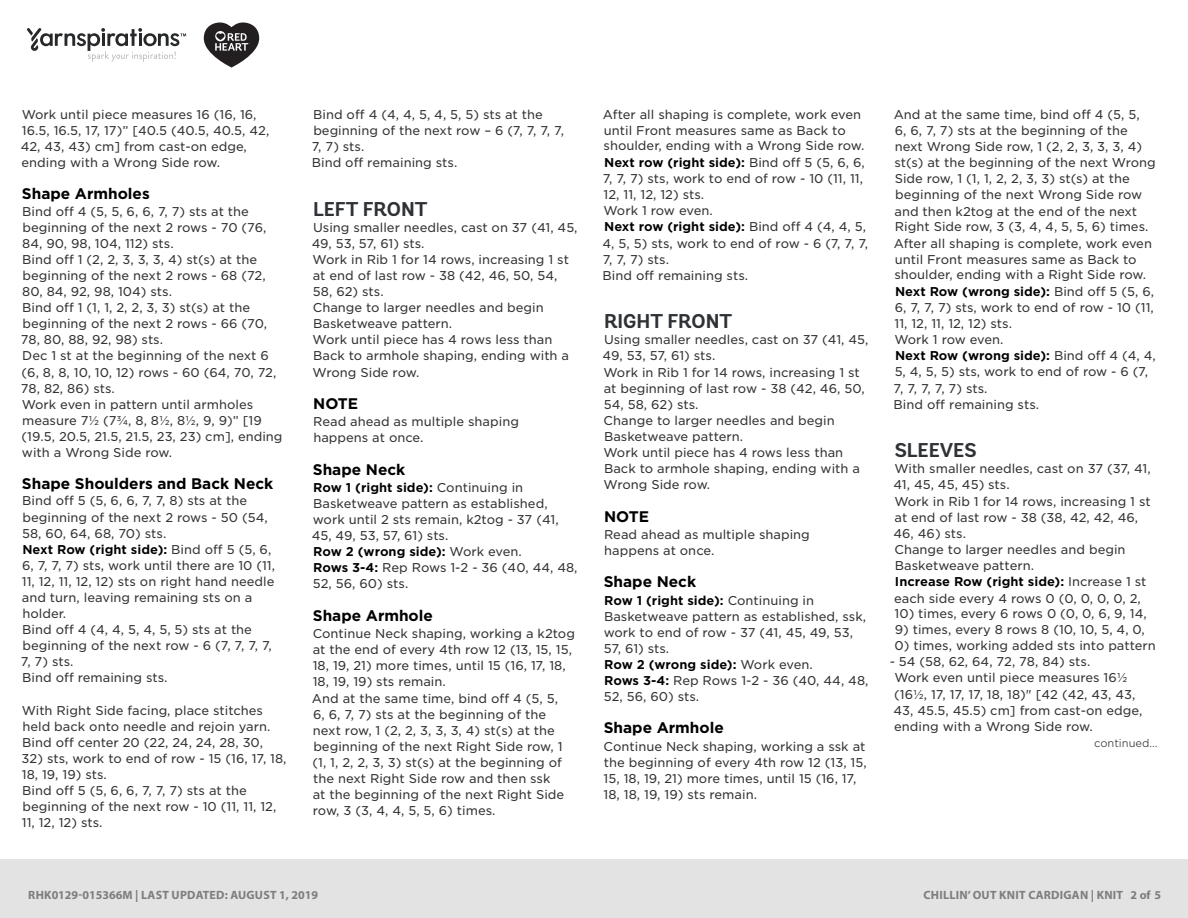
<style>
.page{position:relative;width:1188px;height:918px;background:#fff}
.page>*{position:absolute;margin:0;border:0;box-sizing:border-box;transform-origin:0 0}
.t1{font:700 19.95px "Andes Rounded";color:#2e3236}
.t2{font:700 15.3px "Gotham";color:#000}
.t3{font:12.3px/16px "Gotham S Sm";color:#333334}
.t4{font:700 12px "Myriad Pro";letter-spacing:.02em;color:#7d7d7d}
.t5{font:300 10.8px "Gotham S Sm";color:#333334}
.t6{font:10.8px "Gotham S Sm";color:#58595b}
.t7{font:9.15px "Gotham";letter-spacing:.02em;color:#58595b}
.s1{font-weight:700;color:#000}
.s2{font-weight:500}
</style>
<div class="page">
<div style="left:0;top:860px;width:1188px;height:58px;background:#e4e3e3"></div>
<svg style="left:27px;top:28px;width:159px;height:34px"></svg>
<svg style="left:204px;top:22px;width:55px;height:46px"></svg>
<p class="t3" style="left:21px;top:106px;width:250px">Work until piece measures 16 (16, 16, 16.5, 16.5, 17, 17)” [40.5 (40.5, 40.5, 42, 42, 43, 43) cm] from cast-on edge, ending with a Wrong Side row.</p>
<p class="t2" style="left:22px;top:184px;width:129px">Shape Armholes</p>
<p class="t3" style="left:21px;top:203px;width:263px">Bind off 4 (5, 5, 6, 6, 7, 7) sts at the beginning of the next 2 rows - 70 (76,<br>84, 90, 98, 104, 112) sts.<br>Bind off 1 (2, 2, 3, 3, 3, 4) st(s) at the beginning of the next 2 rows - 68 (72,<br>80, 84, 92, 98, 104) sts.<br>Bind off 1 (1, 1, 2, 2, 3, 3) st(s) at the beginning of the next 2 rows - 66 (70,<br>78, 80, 88, 92, 98) sts.<br>Dec 1 st at the beginning of the next 6 (6, 8, 8, 10, 10, 12) rows - 60 (64, 70, 72,<br>78, 82, 86) sts.<br>Work even in pattern until armholes measure 7½ (7¾, 8, 8½, 8½, 9, 9)” [19 (19.5, 20.5, 21.5, 21.5, 23, 23) cm], ending with a Wrong Side row.</p>
<p class="t2" style="left:22px;top:474px;width:253px">Shape Shoulders and Back Neck</p>
<p class="t3" style="left:21px;top:493px;width:256px">Bind off 5 (5, 6, 6, 7, 7, 8) sts at the beginning of the next 2 rows - 50 (54,<br>58, 60, 64, 68, 70) sts.<br><span class="s1">Next Row (right side):</span> Bind off 5 (5, 6,<br>6, 7, 7, 7) sts, work until there are 10 (11,<br>11, 12, 11, 12, 12) sts on right hand needle and turn, leaving remaining sts on a holder.<br>Bind off 4 (4, 4, 5, 4, 5, 5) sts at the beginning of the next row - 6 (7, 7, 7, 7,<br>7, 7) sts.<br>Bind off remaining sts.</p>
<p class="t3" style="left:22px;top:702px;width:250px">With Right Side facing, place stitches held back onto needle and rejoin yarn.<br>Bind off center 20 (22, 24, 24, 28, 30,</p>
<p class="t3" style="left:22px;top:750px;width:267px">32) sts, work to end of row - 15 (16, 17, 18,<br>18, 19, 19) sts.<br>Bind off 5 (5, 6, 6, 7, 7, 7) sts at the beginning of the next row - 10 (11, 11, 12,<br>11, 12, 12) sts.</p>
<p class="t3" style="left:312px;top:106px;width:254px">Bind off 4 (4, 4, 5, 4, 5, 5) sts at the beginning of the next row – 6 (7, 7, 7, 7,<br>7, 7) sts.<br>Bind off remaining sts.</p>
<p class="t1" style="left:313px;top:196px;width:116px">LEFT FRONT</p>
<p class="t3" style="left:312px;top:219px;width:267px">Using smaller needles, cast on 37 (41, 45,<br>49, 53, 57, 61) sts.<br>Work in Rib 1 for 14 rows, increasing 1 st at end of last row - 38 (42, 46, 50, 54,<br>58, 62) sts.<br>Change to larger needles and begin<br>Basketweave pattern.<br>Work until piece has 4 rows less than<br>Back to armhole shaping, ending with a<br>Wrong Side row.</p>
<p class="t2" style="left:313px;top:393px;width:47px">NOTE</p>
<p class="t3" style="left:313px;top:413px;width:207px">Read ahead as multiple shaping happens at once.</p>
<p class="t2" style="left:313px;top:459px;width:94px">Shape Neck</p>
<p class="t3" style="left:312px;top:479px;width:267px"><span class="s1">Row 1 (right side):</span> Continuing in<br>Basketweave pattern as established, work until 2 sts remain, k2tog - 37 (41,<br>45, 49, 53, 57, 61) sts.<br><span class="s1">Row 2 (wrong side):</span> Work even.<br><span class="s1">Rows 3-4:</span> Rep Rows 1-2 - 36 (40, 44, 48,<br>52, 56, 60) sts.</p>
<p class="t2" style="left:313px;top:605px;width:122px">Shape Armhole</p>
<p class="t3" style="left:312px;top:625px;width:264px">Continue Neck shaping, working a k2tog at the end of every 4th row 12 (13, 15, 15, 18, 19, 21) more times, until 15 (16, 17, 18, 18, 19, 19) sts remain.<br>And at the same time, bind off 4 (5, 5,<br>6, 6, 7, 7) sts at the beginning of the next row, 1 (2, 2, 3, 3, 3, 4) st(s) at the beginning of the next Right Side row, 1 (1, 1, 2, 2, 3, 3) st(s) at the beginning of the next Right Side row and then ssk<br>at the beginning of the next Right Side row, 3 (3, 4, 4, 5, 5, 6) times.</p>
<p class="t3" style="left:603px;top:106px;width:263px;line-height:15.6px">After all shaping is complete, work even until Front measures same as Back to shoulder, ending with a Wrong Side row.</p>
<p class="t3" style="left:603px;top:154px;width:267px"><span class="s1">Next row (right side):</span> Bind off 5 (5, 6, 6,<br>7, 7, 7) sts, work to end of row - 10 (11, 11,<br>12, 11, 12, 12) sts.<br>Work 1 row even.<br><span class="s1">Next row (right side):</span> Bind off 4 (4, 4, 5,<br>4, 5, 5) sts, work to end of row - 6 (7, 7, 7,<br>7, 7, 7) sts.<br>Bind off remaining sts.</p>
<p class="t1" style="left:604px;top:309px;width:130px">RIGHT FRONT</p>
<p class="t3" style="left:603px;top:332px;width:267px">Using smaller needles, cast on 37 (41, 45,<br>49, 53, 57, 61) sts.<br>Work in Rib 1 for 14 rows, increasing 1 st at beginning of last row - 38 (42, 46, 50,<br>54, 58, 62) sts.<br>Change to larger needles and begin<br>Basketweave pattern.<br>Work until piece has 4 rows less than<br>Back to armhole shaping, ending with a<br>Wrong Side row.</p>
<p class="t2" style="left:604px;top:506px;width:47px">NOTE</p>
<p class="t3" style="left:604px;top:526px;width:207px">Read ahead as multiple shaping happens at once.</p>
<p class="t2" style="left:604px;top:572px;width:94px">Shape Neck</p>
<p class="t3" style="left:604px;top:592px;width:266px"><span class="s1">Row 1 (right side):</span> Continuing in<br>Basketweave pattern as established, ssk, work to end of row - 37 (41, 45, 49, 53,<br>57, 61) sts.<br><span class="s1">Row 2 (wrong side):</span> Work even.<br><span class="s1">Rows 3-4:</span> Rep Rows 1-2 - 36 (40, 44, 48,<br>52, 56, 60) sts.</p>
<p class="t2" style="left:604px;top:718px;width:122px">Shape Armhole</p>
<p class="t3" style="left:604px;top:738px;width:265px">Continue Neck shaping, working a ssk at the beginning of every 4th row 12 (13, 15, 15, 18, 19, 21) more times, until 15 (16, 17, 18, 18, 19, 19) sts remain.</p>
<p class="t3" style="left:894px;top:106px;width:264px">And at the same time, bind off 4 (5, 5,<br>6, 6, 7, 7) sts at the beginning of the next Wrong Side row, 1 (2, 2, 3, 3, 3, 4) st(s) at the beginning of the next Wrong Side row, 1 (1, 1, 2, 2, 3, 3) st(s) at the beginning of the next Wrong Side row and then k2tog at the end of the next Right Side row, 3 (3, 4, 4, 5, 5, 6) times.</p>
<p class="t3" style="left:894px;top:235px;width:260px;line-height:15.6px">After all shaping is complete, work even until Front measures same as Back to shoulder, ending with a Right Side row.</p>
<p class="t3" style="left:894px;top:283px;width:264px"><span class="s1">Next Row (wrong side):</span> Bind off 5 (5, 6,<br>6, 7, 7, 7) sts, work to end of row - 10 (11,<br>11, 12, 11, 12, 12) sts.<br>Work 1 row even.<br><span class="s1">Next Row (wrong side):</span> Bind off 4 (4, 4,<br>5, 4, 5, 5) sts, work to end of row - 6 (7,<br>7, 7, 7, 7, 7) sts.<br>Bind off remaining sts.</p>
<p class="t1" style="left:895px;top:438px;width:83px">SLEEVES</p>
<p class="t3" style="left:893px;top:460px;width:259px">With smaller needles, cast on 37 (37, 41,<br>41, 45, 45, 45) sts.<br>Work in Rib 1 for 14 rows, increasing 1 st at end of last row - 38 (38, 42, 42, 46,<br>46, 46) sts.<br>Change to larger needles and begin<br>Basketweave pattern.<br><span class="s1">Increase Row (right side):</span> Increase 1 st each side every 4 rows 0 (0, 0, 0, 0, 2,</p>
<p class="t3" style="left:895px;top:605px;width:254px">10) times, every 6 rows 0 (0, 0, 6, 9, 14,</p>
<p class="t3" style="left:895px;top:621px;width:252px">9) times, every 8 rows 8 (10, 10, 5, 4, 0,</p>
<p class="t3" style="left:895px;top:637px;width:263px">0) times, working added sts into pattern</p>
<p class="t3" style="left:893px;top:654px;width:250px;text-indent:-4px">- 54 (58, 62, 64, 72, 78, 84) sts.<br>Work even until piece measures 16½ (16½, 17, 17, 17, 18, 18)" [42 (42, 43, 43, 43, 45.5, 45.5) cm] from cast-on edge, ending with a Wrong Side row.</p>
<p class="t5" style="left:1094px;top:736px;width:65px">continued...</p>
<p class="t7" style="left:22px;top:882px;width:98px">©2018 Coats &amp; Clark</p>
<p class="t6" style="left:1093px;top:880px;width:66px">Page <span class="s2">2</span> of <span class="s2">5</span></p>
<p class="t4" style="left:28px;top:887px;width:291px">RHK0129-015366M | LAST UPDATED: AUGUST 1, 2019</p>
<p class="t4" style="left:924px;top:887px;width:239px">CHILLIN’ OUT KNIT CARDIGAN | KNIT 2 of 5</p>
</div>
